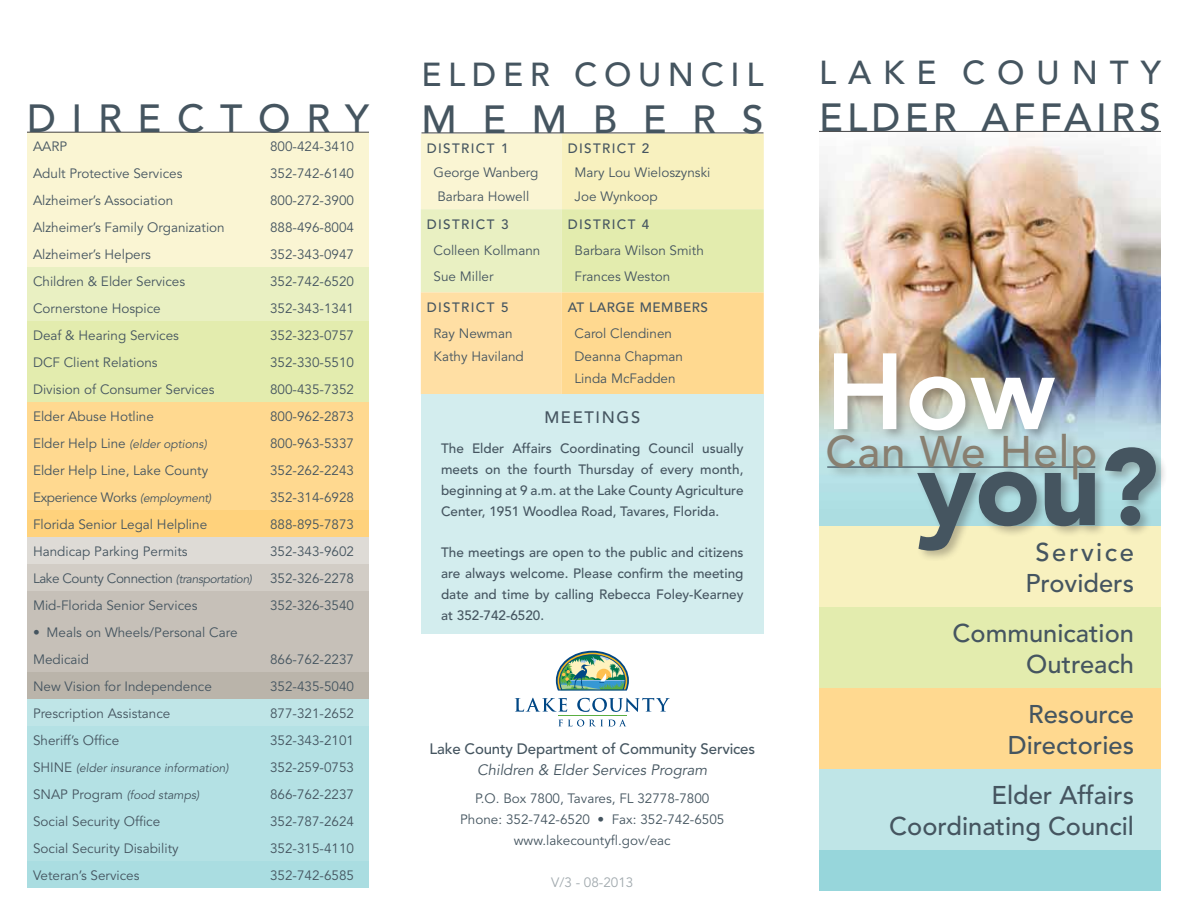
<style>
.page{position:relative;width:1188px;height:918px;background:#fff}
.page>*{position:absolute;margin:0;border:0;box-sizing:border-box;transform-origin:0 0}
.t1{font:900 106.95px "Avenir";color:#455560}
.t2{font:800 106.95px "Avenir";color:#fff}
.t3{font:500 43.95px "Avenir";letter-spacing:.025em;color:#887f70}
.t4{font:500 39px "Avenir";letter-spacing:.4em;color:#455560}
.t5{font:500 33px "Avenir";letter-spacing:.2em;color:#455560}
.t6{font:500 25.5px/30.6px "Avenir";color:#455560;text-align:right}
.t7{font:500 16.5px "Avenir";letter-spacing:.1em;color:#455560}
.t8{font:500 15px "Avenir";letter-spacing:-.01em;color:#455560}
.t9{font:italic 15px "Avenir";color:#455560}
.t10{font:13.5px/21px "Avenir";color:#455560}
.t11{font:500 13.5px/21px "Avenir";color:#455560;text-align:justify}
.t12{font:500 13.5px "Avenir";letter-spacing:.1em;color:#455560}
.t13{font:13.5px "Avenir";letter-spacing:-.03em;color:#455560}
.t14{font:13.5px "Avenir";letter-spacing:-.02em;color:#455560}
.t15{font:500 13.5px "Avenir";letter-spacing:.04em;color:#455560}
.t16{font:13.5px "Avenir";color:#a2aaaf}
.t17{font:italic 12px "Avenir";color:#455560}
.s1{font-style:normal;font-size:13.5px}
.s2{font-style:italic;font-size:12px}
</style>
<div class="page">
<div style="left:27px;top:133px;width:342px;height:134px;background:#faf5d3"></div>
<svg style="left:27px;top:267px;width:342px;height:459px;background:#e0d8af"></svg>
<div style="left:27px;top:726px;width:342px;height:135px;background:#b4e1e4"></div>
<div style="left:27px;top:861px;width:342px;height:27px;background:#aadde1"></div>
<svg style="left:421px;top:134px;width:343px;height:260px;background:#f5e8af"></svg>
<div style="left:421px;top:394px;width:343px;height:240px;background:#d3edee"></div>
<svg style="left:556px;top:651px;width:73px;height:40px"></svg>
<svg style="left:515px;top:698px;width:52px;height:14px"></svg>
<svg style="left:577px;top:698px;width:93px;height:14px"></svg>
<svg style="left:558px;top:719px;width:68px;height:8px"></svg>
<hr style="left:558px;top:715px;width:68px;height:1px;background:#5aae41">
<hr style="left:27px;top:132px;width:342px;height:1px;background:#424243">
<hr style="left:422px;top:133px;width:342px;height:1px;background:#424243">
<img style="left:819px;top:132px;width:342px;height:759px">
<hr style="left:819px;top:131px;width:342px;height:1px;background:#424243">
<div style="left:819px;top:526px;width:342px;height:81px;background:#f8f1bf"></div>
<div style="left:819px;top:607px;width:342px;height:81px;background:#e3ecae"></div>
<div style="left:819px;top:688px;width:342px;height:81px;background:#ffd990"></div>
<div style="left:819px;top:769px;width:342px;height:81px;background:#bfe5e7"></div>
<div style="left:825px;top:351px;width:343px;height:212px;background:#231f20;opacity:.3"></div>
<hr style="left:827px;top:466px;width:268px;height:2px;background:#455560">
<h3 class="t4" style="left:27px;top:96px;width:344px">Directory</h3>
<p class="t10" style="left:33px;top:137px;width:36px">AARP</p>
<p class="t10" style="left:270px;top:137px;width:86px">800-424-3410</p>
<p class="t10" style="left:33px;top:164px;width:151px">Adult Protective Services</p>
<p class="t10" style="left:270px;top:164px;width:86px">352-742-6140</p>
<p class="t10" style="left:33px;top:191px;width:142px">Alzheimer’s Association</p>
<p class="t10" style="left:270px;top:191px;width:86px">800-272-3900</p>
<p class="t10" style="left:33px;top:218px;width:193px">Alzheimer’s Family Organization</p>
<p class="t10" style="left:270px;top:218px;width:86px">888-496-8004</p>
<p class="t10" style="left:33px;top:245px;width:119px">Alzheimer’s Helpers</p>
<p class="t10" style="left:270px;top:245px;width:86px">352-343-0947</p>
<p class="t10" style="left:33px;top:272px;width:154px">Children &amp; Elder Services</p>
<p class="t10" style="left:270px;top:272px;width:86px">352-742-6520</p>
<p class="t10" style="left:33px;top:299px;width:129px">Cornerstone Hospice</p>
<p class="t10" style="left:270px;top:299px;width:86px">352-343-1341</p>
<p class="t10" style="left:33px;top:326px;width:148px">Deaf &amp; Hearing Services</p>
<p class="t10" style="left:270px;top:326px;width:86px">352-323-0757</p>
<p class="t10" style="left:33px;top:353px;width:126px">DCF Client Relations</p>
<p class="t10" style="left:270px;top:353px;width:86px">352-330-5510</p>
<p class="t10" style="left:33px;top:380px;width:183px">Division of Consumer Services</p>
<p class="t10" style="left:270px;top:380px;width:86px">800-435-7352</p>
<p class="t10" style="left:33px;top:407px;width:122px">Elder Abuse Hotline</p>
<p class="t10" style="left:270px;top:407px;width:86px">800-962-2873</p>
<p class="t17" style="left:33px;top:437px;width:175px"><span class="s1">Elder Help Line</span> (elder options)</p>
<p class="t10" style="left:270px;top:434px;width:86px">800-963-5337</p>
<p class="t10" style="left:33px;top:461px;width:177px">Elder Help Line, Lake County</p>
<p class="t10" style="left:270px;top:461px;width:86px">352-262-2243</p>
<p class="t14" style="left:33px;top:490px;width:180px">Experience Works <span class="s2">(employment)</span></p>
<p class="t10" style="left:270px;top:488px;width:86px">352-314-6928</p>
<p class="t10" style="left:33px;top:515px;width:176px">Florida Senior Legal Helpline</p>
<p class="t10" style="left:270px;top:515px;width:86px">888-895-7873</p>
<p class="t10" style="left:33px;top:542px;width:156px">Handicap Parking Permits</p>
<p class="t10" style="left:270px;top:542px;width:86px">352-343-9602</p>
<p class="t13" style="left:33px;top:571px;width:221px">Lake County Connection <span class="s2">(transportation)</span></p>
<p class="t10" style="left:270px;top:569px;width:86px">352-326-2278</p>
<p class="t10" style="left:33px;top:596px;width:166px">Mid-Florida Senior Services</p>
<p class="t10" style="left:270px;top:596px;width:86px">352-326-3540</p>
<p class="t10" style="left:33px;top:620px;width:206px;line-height:27px">• Meals on Wheels/Personal Care<br>Medicaid</p>
<p class="t10" style="left:270px;top:650px;width:86px">866-762-2237</p>
<p class="t10" style="left:33px;top:677px;width:180px">New Vision for Independence</p>
<p class="t10" style="left:270px;top:677px;width:86px">352-435-5040</p>
<p class="t10" style="left:33px;top:704px;width:139px">Prescription Assistance</p>
<p class="t10" style="left:270px;top:704px;width:86px">877-321-2652</p>
<p class="t10" style="left:33px;top:731px;width:88px">Sheriff’s Office</p>
<p class="t10" style="left:270px;top:731px;width:86px">352-343-2101</p>
<p class="t17" style="left:33px;top:761px;width:197px"><span class="s1">SHINE</span> (elder insurance information)</p>
<p class="t10" style="left:270px;top:758px;width:86px">352-259-0753</p>
<p class="t17" style="left:33px;top:788px;width:168px"><span class="s1">SNAP Program</span> (food stamps)</p>
<p class="t10" style="left:270px;top:785px;width:86px">866-762-2237</p>
<p class="t10" style="left:33px;top:812px;width:129px">Social Security Office</p>
<p class="t10" style="left:270px;top:812px;width:86px">352-787-2624</p>
<p class="t10" style="left:33px;top:839px;width:147px">Social Security Disability</p>
<p class="t10" style="left:270px;top:839px;width:86px">352-315-4110</p>
<p class="t10" style="left:33px;top:866px;width:108px">Veteran’s Services</p>
<p class="t10" style="left:270px;top:866px;width:86px">352-742-6585</p>
<h3 class="t5" style="left:422px;top:55px;width:25px">Eld</h3>
<h3 class="t5" style="left:503px;top:55px;width:253px">er Council</h3>
<h3 class="t4" style="left:422px;top:97px;width:343px">Mem bers</h3>
<p class="t12" style="left:427px;top:140px;width:83px">District 1</p>
<p class="t12" style="left:568px;top:140px;width:83px">District 2</p>
<p class="t10" style="left:434px;top:162px;width:106px">George Wanberg</p>
<p class="t10" style="left:575px;top:162px;width:137px">Mary Lou Wieloszynski</p>
<p class="t10" style="left:437px;top:187px;width:93px">Barbara Howell</p>
<p class="t10" style="left:575px;top:187px;width:85px">Joe Wynkoop</p>
<p class="t12" style="left:427px;top:216px;width:83px">District 3</p>
<p class="t12" style="left:568px;top:216px;width:83px">District 4</p>
<p class="t10" style="left:434px;top:241px;width:108px">Colleen Kollmann</p>
<p class="t10" style="left:575px;top:241px;width:131px">Barbara Wilson Smith</p>
<p class="t10" style="left:434px;top:266px;width:61px">Sue Miller</p>
<p class="t10" style="left:575px;top:266px;width:97px">Frances Weston</p>
<p class="t12" style="left:427px;top:299px;width:83px">District 5</p>
<p class="t15" style="left:568px;top:299px;width:142px">At Large Mem bers</p>
<p class="t10" style="left:434px;top:323px;width:81px">Ray Newman</p>
<p class="t10" style="left:575px;top:323px;width:99px">Carol Clendinen</p>
<p class="t10" style="left:434px;top:346px;width:92px">Kathy Haviland</p>
<p class="t10" style="left:575px;top:346px;width:110px;line-height:22.2px">Deanna Chapman<br>Linda McFadden</p>
<p class="t7" style="left:544px;top:407px;width:97px">Meetings</p>
<p class="t11" style="left:441px;top:438px;width:304px">The Elder Affairs Coordinating Council usually meets on the fourth Thursday of every month, beginning at 9 a.m. at the Lake County Agriculture Center, 1951 Woodlea Road, Tavares, Florida.</p>
<p class="t11" style="left:441px;top:543px;width:304px">The meetings are open to the public and citizens are always welcome. Please confirm the meeting date and time by calling Rebecca Foley-Kearney at 352-742-6520.</p>
<p class="t8" style="left:429px;top:740px;width:327px">Lake County Department of Community Services</p>
<p class="t9" style="left:477px;top:761px;width:232px">Children &amp; Elder Services Program</p>
<p class="t10" style="left:460px;top:788px;width:266px;text-align:center">P.O. Box 7800, Tavares, FL 32778-7800<br>Phone: 352-742-6520 • Fax: 352-742-6505 www.lakecountyfl.gov/eac</p>
<p class="t16" style="left:551px;top:875px;width:84px">V/3 - 08-2013</p>
<h3 class="t5" style="left:819px;top:54px;width:343px">Lak e County</h3>
<h3 class="t4" style="left:819px;top:95px;width:27px">Eld</h3>
<h3 class="t4" style="left:905px;top:95px;width:106px">er affa</h3>
<h3 class="t4" style="left:1096px;top:95px;width:66px">irs</h3>
<h1 class="t2" style="left:826px;top:329px;width:231px">How</h1>
<h2 class="t3" style="left:826px;top:426px;width:273px">Can We Help</h2>
<h1 class="t1" style="left:917px;top:423px;width:243px">you?</h1>
<h3 class="t6" style="left:1025px;top:538px;width:110px;text-align:center">Service<br>Providers</h3>
<h3 class="t6" style="left:953px;top:619px;width:183px">Communication<br>Outreach</h3>
<h3 class="t6" style="left:1008px;top:700px;width:128px">Resource<br>Directories</h3>
<h3 class="t6" style="left:889px;top:781px;width:246px">Elder Affairs<br>Coordinating Council</h3>
</div>
